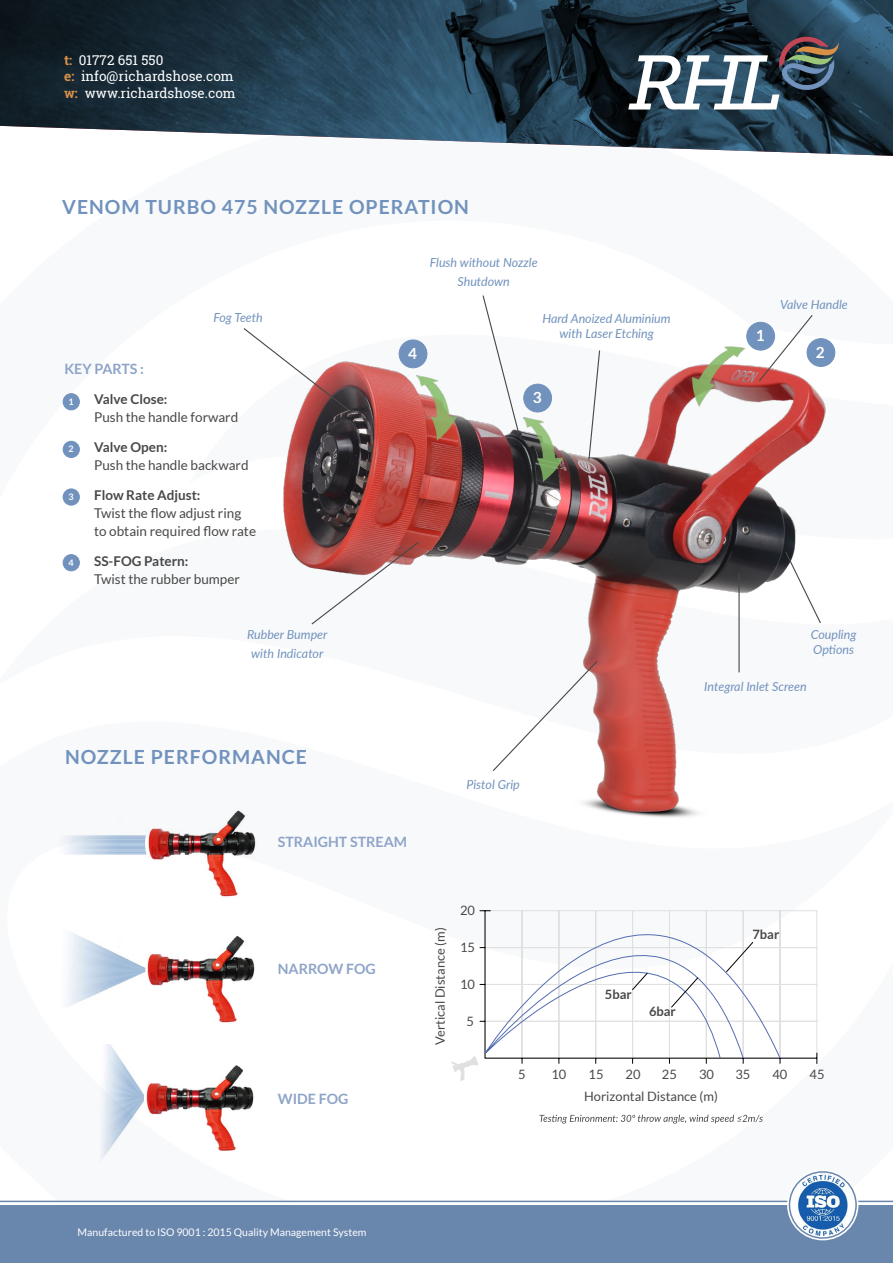
<style>
.page{position:relative;width:893px;height:1263px;background:#fff}
.page>*{position:absolute;margin:0;border:0;box-sizing:border-box;transform-origin:0 0}
.t1{font:700 19.5px "Lato";letter-spacing:.05em;color:#7192bd}
.t2{font:700 15.3px "Lato";color:#fff}
.t3{font:700 14.25px "Lato";color:#8ea4c8}
.t4{font:13.5px/18px "Lato";color:#484848}
.t5{font:13.5px/16.5px "Roboto Slab";color:#fff}
.t6{font:700 13.5px "Lato";color:#484848}
.t7{font:12.9px "Lato";color:#484848}
.t8{font:700 12.9px "Lato";color:#484848}
.t9{font:italic 12.45px/18.8px "Lato";color:#7192bd;text-align:center}
.t10{font:10.5px "Lato";color:#fff}
.t11{font:700 9px "Lato";color:#fff}
.s1{font-weight:700;color:#d89047}
</style>
<div class="page">
<svg style="left:0;top:1201px;width:893px;height:5px"></svg>
<div style="left:0;top:1206px;width:893px;height:57px;background:#6986ad"></div>
<svg style="left:787px;top:1169px;width:71px;height:71px"></svg>
<img style="left:791px;top:1173px;width:64px;height:64px;border-radius:32px">
<div style="left:790px;top:1172px;width:65px;height:66px;border:2px solid #fff;border-radius:50%"></div>
<div style="left:789px;top:1171px;width:68px;height:68px;border:2px solid #6986ad;border-radius:50%"></div>
<img style="left:0;top:0;width:893px;height:156px">
<svg style="left:628px;top:34px;width:211px;height:76px"></svg>
<img style="left:59px;top:815px;width:179px;height:82px">
<img style="left:68px;top:932px;width:187px;height:91px">
<img style="left:100px;top:1044px;width:154px;height:118px">
<div style="left:63px;top:394px;width:16px;height:16px;background:#7192bd;border-radius:50%"></div>
<div style="left:63px;top:393px;width:17px;height:17px;border:1px solid #7192bd;border-radius:50%"></div>
<div style="left:63px;top:441px;width:16px;height:16px;background:#7192bd;border-radius:50%"></div>
<div style="left:63px;top:441px;width:17px;height:17px;border:1px solid #7192bd;border-radius:50%"></div>
<div style="left:63px;top:489px;width:16px;height:16px;background:#7192bd;border-radius:50%"></div>
<div style="left:63px;top:489px;width:17px;height:16px;border:1px solid #7192bd;border-radius:50%"></div>
<div style="left:63px;top:555px;width:16px;height:16px;background:#7192bd;border-radius:50%"></div>
<div style="left:63px;top:554px;width:17px;height:17px;border:1px solid #7192bd;border-radius:50%"></div>
<svg style="left:479px;top:910px;width:339px;height:154px"></svg>
<svg style="left:539px;top:1115px;width:224px;height:8px"></svg>
<svg style="left:484px;top:910px;width:297px;height:149px"></svg>
<svg style="left:631px;top:972px;width:18px;height:19px"></svg>
<svg style="left:670px;top:941px;width:84px;height:67px"></svg>
<svg style="left:451px;top:1056px;width:27px;height:25px"></svg>
<img style="left:189px;top:322px;width:647px;height:550px">
<div style="left:807px;top:339px;width:28px;height:27px;background:#7192bd;border-radius:50%"></div>
<div style="left:807px;top:338px;width:28px;height:29px;border:1px solid #7192bd;border-radius:50%"></div>
<div style="left:747px;top:322px;width:28px;height:28px;background:#7192bd;border-radius:50%"></div>
<div style="left:746px;top:322px;width:29px;height:28px;border:1px solid #7192bd;border-radius:50%"></div>
<div style="left:524px;top:384px;width:27px;height:28px;background:#7192bd;border-radius:50%"></div>
<div style="left:523px;top:384px;width:29px;height:28px;border:1px solid #7192bd;border-radius:50%"></div>
<div style="left:399px;top:340px;width:28px;height:28px;background:#7192bd;border-radius:50%"></div>
<div style="left:399px;top:340px;width:28px;height:28px;border:1px solid #7192bd;border-radius:50%"></div>
<svg style="left:758px;top:315px;width:56px;height:67px"></svg>
<svg style="left:482px;top:295px;width:38px;height:140px"></svg>
<svg style="left:588px;top:349px;width:13px;height:112px"></svg>
<svg style="left:784px;top:551px;width:38px;height:73px"></svg>
<hr style="left:738px;top:574px;width:2px;height:98px;background:#484848">
<svg style="left:491px;top:660px;width:107px;height:112px"></svg>
<svg style="left:310px;top:541px;width:110px;height:85px"></svg>
<svg style="left:242px;top:327px;width:108px;height:85px"></svg>
<p class="t5" style="left:64px;top:51px;width:173px"><span class="s1">t:</span> 01772 651 550<br><span class="s1">e:</span> info@richardshose.com <span class="s1">w:</span> www.richardshose.com</p>
<h1 class="t1" style="left:62px;top:195px;width:408px">VENOM TURBO 475 NOZZLE OPERATION</h1>
<p class="t9" style="left:213px;top:308px;width:51px">Fog Teeth</p>
<p class="t3" style="left:64px;top:361px;width:81px">KEY PARTS :</p>
<p class="t6" style="left:94px;top:392px;width:75px">Valve Close:</p>
<p class="t4" style="left:94px;top:408px;width:146px">Push the handle forward</p>
<p class="t6" style="left:94px;top:440px;width:75px">Valve Open:</p>
<p class="t4" style="left:94px;top:456px;width:156px">Push the handle backward</p>
<p class="t6" style="left:94px;top:488px;width:108px">Flow Rate Adjust:</p>
<p class="t4" style="left:94px;top:504px;width:163px">Twist the flow adjust ring to obtain required flow rate</p>
<p class="t6" style="left:94px;top:554px;width:96px">SS-FOG Patern:</p>
<p class="t4" style="left:94px;top:570px;width:147px">Twist the rubber bumper</p>
<p class="t11" style="left:68px;top:396px;width:7px">1</p>
<p class="t11" style="left:68px;top:444px;width:7px">2</p>
<p class="t11" style="left:68px;top:491px;width:7px">3</p>
<p class="t11" style="left:68px;top:557px;width:7px">4</p>
<p class="t9" style="left:247px;top:625px;width:82px">Rubber Bumper with Indicator</p>
<p class="t2" style="left:408px;top:345px;width:10px">4</p>
<p class="t9" style="left:430px;top:253px;width:109px">Flush without Nozzle<br>Shutdown</p>
<p class="t9" style="left:543px;top:311px;width:130px;line-height:15px">Hard Anoized Aluminium with Laser Etching</p>
<p class="t2" style="left:533px;top:389px;width:10px">3</p>
<h1 class="t1" style="left:65px;top:746px;width:243px">NOZZLE PERFORMANCE</h1>
<p class="t3" style="left:278px;top:834px;width:131px">STRAIGHT STREAM</p>
<p class="t9" style="left:466px;top:774px;width:55px">Pistol Grip</p>
<p class="t2" style="left:756px;top:327px;width:10px">1</p>
<p class="t9" style="left:780px;top:294px;width:69px">Valve Handle</p>
<p class="t2" style="left:816px;top:343px;width:10px">2</p>
<p class="t9" style="left:811px;top:626px;width:47px;line-height:15px;text-align:left">Coupling<br>Options</p>
<p class="t9" style="left:704px;top:676px;width:104px">Integral Inlet Screen</p>
<p class="t3" style="left:278px;top:960px;width:99px">NARROW FOG</p>
<p class="t3" style="left:278px;top:1091px;width:72px">WIDE FOG</p>
<p class="t7" style="left:433px;top:1045px;width:119px;rotate:-90deg">Vertical Distance (m)</p>
<p class="t7" style="left:460px;top:904px;width:16px">20</p>
<p class="t7" style="left:460px;top:940px;width:16px">15</p>
<p class="t7" style="left:460px;top:977px;width:16px">10</p>
<p class="t7" style="left:466px;top:1014px;width:9px">5</p>
<p class="t7" style="left:518px;top:1067px;width:9px">5</p>
<p class="t8" style="left:605px;top:987px;width:28px">5bar</p>
<p class="t8" style="left:649px;top:1004px;width:28px">6bar</p>
<p class="t8" style="left:752px;top:927px;width:28px">7bar</p>
<p class="t7" style="left:551px;top:1067px;width:16px">10</p>
<p class="t7" style="left:588px;top:1067px;width:16px">15</p>
<p class="t7" style="left:626px;top:1067px;width:16px">20</p>
<p class="t7" style="left:662px;top:1067px;width:16px">25</p>
<p class="t7" style="left:699px;top:1067px;width:16px">30</p>
<p class="t7" style="left:735px;top:1067px;width:16px">35</p>
<p class="t7" style="left:772px;top:1067px;width:16px">40</p>
<p class="t7" style="left:810px;top:1067px;width:16px">45</p>
<p class="t7" style="left:584px;top:1089px;width:135px">Horizontal Distance (m)</p>
<p class="t10" style="left:78px;top:1226px;width:290px">Manufactured to ISO 9001 : 2015 Quality Management System</p>
</div>
